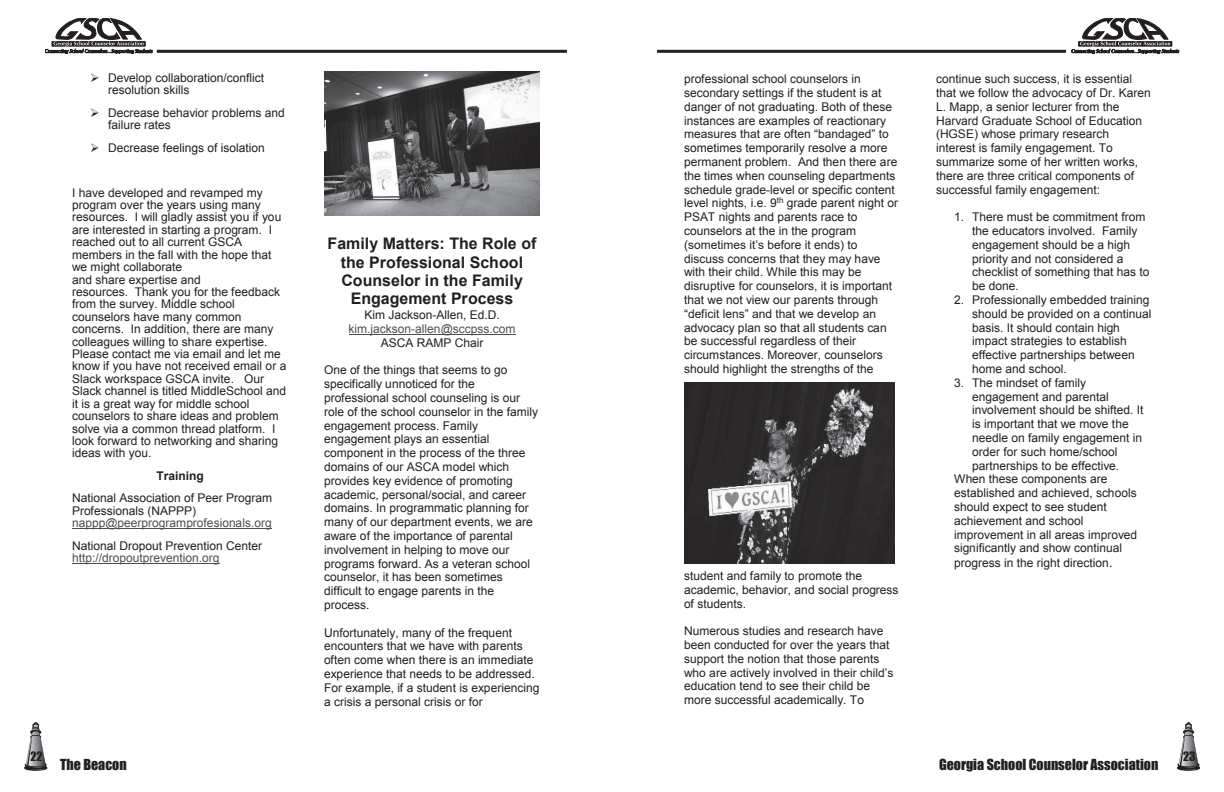
<style>
.page{position:relative;width:1224px;height:792px;background:#fff}
.page>*{position:absolute;margin:0;border:0;box-sizing:border-box;transform-origin:0 0}
.t1{font:700 16px/18.4px "Arial";color:#231f20;text-align:center}
.t2{font:14px "Impact";color:#231f20}
.t3{font:12px/13.8px "Arial";color:#231f20}
.t4{font:12px "Arial";color:#4d4e4f}
.t5{font:700 12px "Arial";color:#231f20}
.t6{font:11.9px "Impact";color:#231f20}
.s1{font-family:"Century Gothic"}
</style>
<div class="page">
<svg style="left:24px;top:722px;width:23px;height:49px"></svg>
<svg style="left:1177px;top:722px;width:23px;height:49px"></svg>
<hr style="left:157px;top:50px;width:410px;height:3px;background:#231f20">
<hr style="left:657px;top:50px;width:409px;height:3px;background:#231f20">
<svg style="left:45px;top:18px;width:107px;height:36px"></svg>
<svg style="left:1072px;top:18px;width:107px;height:36px"></svg>
<hr style="left:72px;top:528px;width:200px;height:1px;background:#4d4e4f">
<hr style="left:72px;top:563px;width:148px;height:1px;background:#4d4e4f">
<hr style="left:349px;top:334px;width:166px;height:1px;background:#4d4e4f">
<img style="left:324px;top:72px;width:216px;height:144px">
<img style="left:684px;top:383px;width:211px;height:181px">
<p class="t3" style="left:108px;top:72px;width:158px;line-height:12.4px;text-indent:-18px">➢ Develop collaboration/conflict resolution skills</p>
<p class="t3" style="left:108px;top:107px;width:178px;line-height:12.4px;text-indent:-18px">➢ Decrease behavior problems and failure rates</p>
<p class="t3" style="left:90px;top:141px;width:176px">➢ Decrease feelings of isolation</p>
<p class="t3" style="left:72px;top:186px;width:216px;line-height:12.4px">I have developed and revamped my program over the years using many resources. I will gladly assist you if you are interested in starting a program. I reached out to all current GSCA members in the fall with the hope that we might collaborate<br>and share expertise and<br>resources. Thank you for the feedback from the survey. Middle school counselors have many common concerns. In addition, there are many colleagues willing to share expertise.<br>Please contact me via email and let me know if you have not received email or a Slack workspace GSCA invite. Our Slack channel is titled MiddleSchool and it is a great way for middle school counselors to share ideas and problem solve via a common thread platform. I look forward to networking and sharing ideas with you.</p>
<p class="t5" style="left:156px;top:468px;width:49px">Training</p>
<p class="t3" style="left:72px;top:492px;width:201px;line-height:12.4px">National Association of Peer Program<br>Professionals (NAPPP)</p>
<p class="t4" style="left:72px;top:515px;width:201px">nappp@peerprogramprofesionals.org</p>
<p class="t3" style="left:72px;top:539px;width:192px">National Dropout Prevention Center</p>
<p class="t4" style="left:72px;top:550px;width:149px">http://dropoutprevention.org</p>
<h1 class="t1" style="left:328px;top:235px;width:210px">Family Matters: The Role of the Professional School<br>Counselor in the Family<br>Engagement Process</h1>
<p class="t3" style="left:364px;top:308px;width:137px">Kim Jackson-Allen, Ed.D.</p>
<p class="t4" style="left:349px;top:321px;width:168px">kim.jackson-allen@sccpss.com</p>
<p class="t3" style="left:381px;top:336px;width:104px">ASCA RAMP Chair</p>
<p class="t3" style="left:324px;top:363px;width:216px">One of the things that seems to go specifically unnoticed for the professional school counseling is our role of the school counselor in the family engagement process. Family engagement plays an essential component in the process of the three domains of our ASCA model which provides key evidence of promoting academic, personal/social, and career domains. In programmatic planning for many of our department events, we are aware of the importance of parental involvement in helping to move our programs forward. As a veteran school counselor, it has been sometimes difficult to engage parents in the process.</p>
<p class="t3" style="left:324px;top:626px;width:217px">Unfortunately, many of the frequent encounters that we have with parents often come when there is an immediate experience that needs to be addressed.<br>For example, if a student is experiencing a crisis a personal crisis or for</p>
<p class="t3" style="left:684px;top:72px;width:216px">professional school counselors in secondary settings if the student is at danger of not graduating. Both of these instances are examples of reactionary measures that are often “bandaged” to sometimes temporarily resolve a more permanent problem. And then there are the times when counseling departments schedule grade-level or specific content level nights, i.e. 9<sup>th</sup> grade parent night or PSAT nights and parents race to counselors at the in the program (sometimes it’s before it ends) to discuss concerns that they may have with their child. While this may be disruptive for counselors, it is important that we not view our parents through “deficit lens” and that we develop an advocacy plan so that all students can be successful regardless of their circumstances. Moreover, counselors should highlight the strengths of the</p>
<p class="t3" style="left:684px;top:569px;width:216px">student and family to promote the academic, behavior, and social progress of students.</p>
<p class="t3" style="left:684px;top:624px;width:211px">Numerous studies and research have been conducted for over the years that support the notion that those parents who are actively involved in their child’s education tend to see their child be more successful academically. To</p>
<p class="t3" style="left:936px;top:72px;width:216px">continue such success, it is essential that we follow the advocacy of Dr. Karen L. Mapp, a senior lecturer from the Harvard Graduate School of Education (HGSE) whose primary research interest is family engagement. To summarize some of her written works, there are three critical components of successful family engagement:</p>
<p class="t3" style="left:972px;top:210px;width:179px;text-indent:-18px">1. There must be commitment from the educators involved. Family engagement should be a high priority and not considered a checklist of something that has to be done.</p>
<p class="t3" style="left:972px;top:293px;width:181px;text-indent:-18px">2. Professionally embedded training should be provided on a continual basis. It should contain high impact strategies to establish effective partnerships between home and school.</p>
<p class="t3" style="left:954px;top:376px;width:134px">3. The mindset of family</p>
<p class="t3" style="left:972px;top:390px;width:138px">engagement and parental</p>
<p class="t3" style="left:972px;top:403px;width:173px">involvement should be shifted. It</p>
<p class="t3" style="left:972px;top:417px;width:158px">is important that we move the</p>
<p class="t3" style="left:972px;top:431px;width:172px">needle on family engagement in</p>
<p class="t3" style="left:972px;top:445px;width:147px">order for such home/school</p>
<p class="t3" style="left:972px;top:459px;width:149px">partnerships to be effective.</p>
<p class="t3" style="left:954px;top:472px;width:155px">When these components are</p>
<p class="t3" style="left:954px;top:486px;width:184px">established and achieved, schools</p>
<p class="t3" style="left:954px;top:500px;width:154px">should expect to see student</p>
<p class="t3" style="left:954px;top:514px;width:131px">achievement and school</p>
<p class="t3" style="left:954px;top:528px;width:185px">improvement in all areas improved</p>
<p class="t3" style="left:954px;top:541px;width:170px">significantly and show continual</p>
<p class="t3" style="left:954px;top:556px;width:160px">progress in the right direction<span class="s1">.</span></p>
<p class="t6" style="left:31px;top:747px;width:13px">22</p>
<p class="t6" style="left:1183px;top:747px;width:14px">23</p>
<p class="t2" style="left:60px;top:753px;width:68px">The Beacon</p>
<p class="t2" style="left:939px;top:753px;width:221px">Georgia School Counselor Association</p>
</div>
